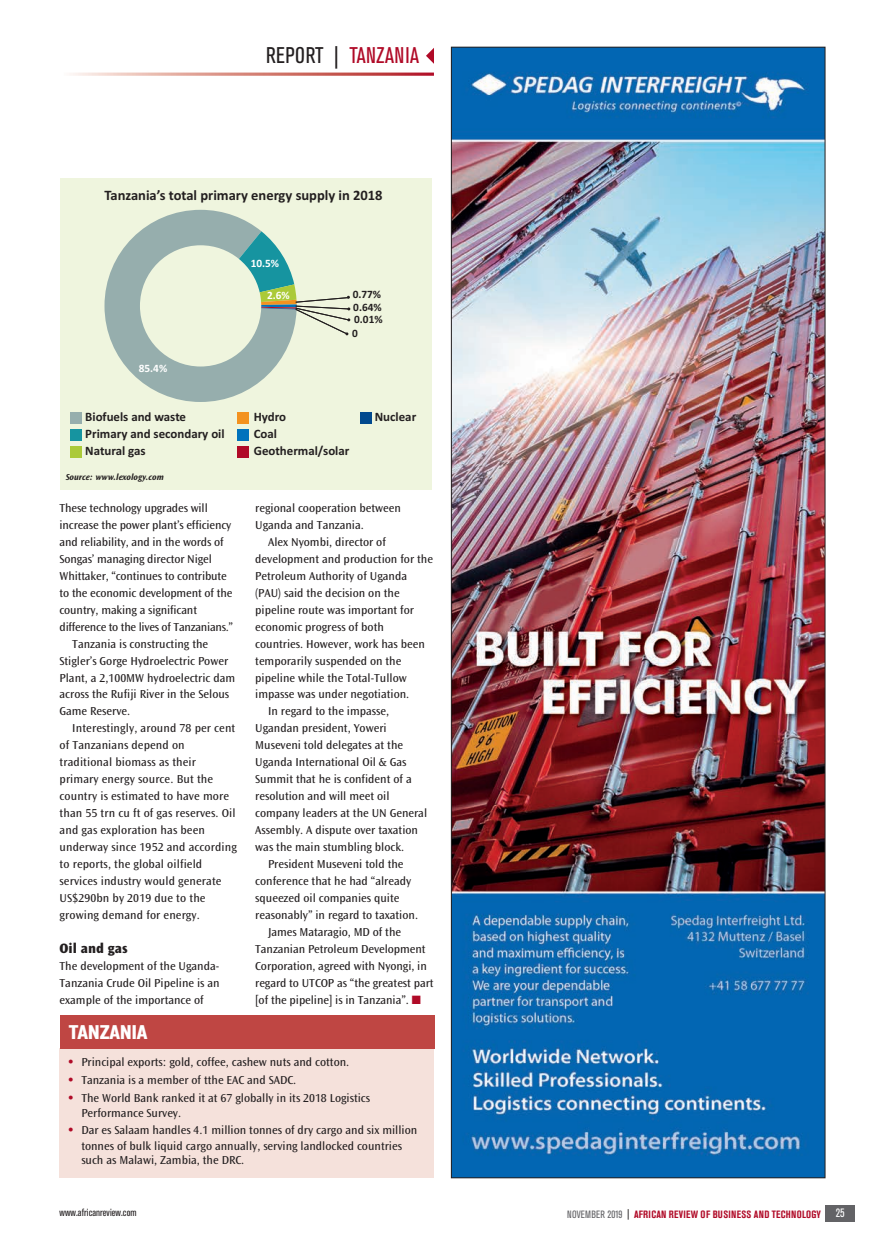
<style>
.page{position:relative;width:885px;height:1242px;background:#fff}
.page>*{position:absolute;margin:0;border:0;box-sizing:border-box;transform-origin:0 0}
.t1{font:condensed 22.5px "Akzidenz Grotesk BE";letter-spacing:.02em;color:#b00a27}
.t2{font:700 expanded 18px "Vonnes";color:#fff}
.t3{font:700 14.55px "Calibri";color:#231f20}
.t4{font:800 14.25px "Ocean Sans";color:#231f20}
.t5{font:700 12.9px/17px "Calibri";color:#231f20}
.t6{font:12px/17px "Ocean Sans";color:#231f20}
.t7{font:12px "Ocean Sans";letter-spacing:-.02em;color:#231f20}
.t8{font:700 11.25px "Calibri";color:#231f20}
.t9{font:700 11.25px "Calibri";color:#fff}
.t10{font:700 condensed 10.5px "Akzidenz Grotesk BE";letter-spacing:.03em;color:#b00a27}
.t11{font:condensed 10.5px "Akzidenz Grotesk BE";letter-spacing:.005em;color:#231f20}
.t12{font:italic 700 9px "Ocean Sans";color:#231f20}
.s1{color:#231f20}
.s2{color:#b00a27}
.s3{font-weight:800;font-size:13.5px;color:#b00a27}
.s4{font-weight:400;color:#636366}
.s5{font-weight:400;color:#231f20}
.s6{font-weight:400;font-size:12px;color:#fff}
</style>
<div class="page">
<div style="left:60px;top:179px;width:371px;height:311px;background:#eff5de"></div>
<div style="left:71px;top:412px;width:11px;height:11px;background:#96aead"></div>
<div style="left:71px;top:429px;width:11px;height:11px;background:#1694a0"></div>
<div style="left:71px;top:446px;width:11px;height:11px;background:#abca38"></div>
<div style="left:237px;top:412px;width:11px;height:11px;background:#f3921f"></div>
<div style="left:237px;top:429px;width:11px;height:11px;background:#0072bc"></div>
<div style="left:237px;top:446px;width:11px;height:11px;background:#b00a27"></div>
<div style="left:360px;top:412px;width:11px;height:11px;background:#01498e"></div>
<svg style="left:104px;top:210px;width:246px;height:192px"></svg>
<div style="left:825px;top:1205px;width:29px;height:16px;background:#636366"></div>
<svg style="left:426px;top:48px;width:8px;height:16px"></svg>
<svg style="left:70px;top:73px;width:364px;height:3px"></svg>
<div style="left:60px;top:1048px;width:374px;height:130px;background:#f5e1db"></div>
<div style="left:60px;top:1015px;width:374px;height:33px;background:#bf4643"></div>
<img style="left:453px;top:49px;width:370px;height:1127px">
<h1 class="t1" style="left:266px;top:47px;width:154px"><span class="s1">REPORT |</span> TANZANIA</h1>
<p class="t3" style="left:104px;top:190px;width:280px">Tanzania’s total primary energy supply in 2018</p>
<p class="t9" style="left:139px;top:365px;width:30px">85.4%</p>
<p class="t9" style="left:251px;top:259px;width:30px">10.5%</p>
<p class="t9" style="left:267px;top:291px;width:24px">2.6%</p>
<p class="t8" style="left:352px;top:290px;width:30px">0.77%</p>
<p class="t8" style="left:353px;top:303px;width:30px">0.64%</p>
<p class="t8" style="left:354px;top:315px;width:30px">0.01%</p>
<p class="t8" style="left:352px;top:329px;width:7px">0</p>
<p class="t5" style="left:85px;top:409px;width:102px">Biofuels and waste</p>
<p class="t5" style="left:254px;top:409px;width:97px">Hydro<br>Coal<br>Geothermal/solar</p>
<p class="t5" style="left:375px;top:409px;width:43px">Nuclear</p>
<p class="t5" style="left:85px;top:426px;width:141px">Primary and secondary oil<br>Natural gas</p>
<p class="t12" style="left:66px;top:473px;width:100px">Source: www.lexology.com</p>
<p class="t6" style="left:60px;top:500px;width:150px">These technology upgrades will</p>
<p class="t6" style="left:60px;top:517px;width:173px">increase the power plant’s efficiency</p>
<p class="t6" style="left:60px;top:534px;width:166px">and reliability, and in the words of</p>
<p class="t6" style="left:60px;top:551px;width:154px">Songas’ managing director Nigel</p>
<p class="t6" style="left:60px;top:568px;width:169px">Whittaker, “continues to contribute</p>
<p class="t6" style="left:60px;top:585px;width:174px">to the economic development of the</p>
<p class="t6" style="left:60px;top:602px;width:139px">country, making a significant</p>
<p class="t7" style="left:60px;top:622px;width:175px">difference to the lives of Tanzanians.”</p>
<p class="t6" style="left:72px;top:636px;width:137px">Tanzania is constructing the</p>
<p class="t6" style="left:60px;top:653px;width:170px">Stigler’s Gorge Hydroelectric Power</p>
<p class="t6" style="left:60px;top:670px;width:177px">Plant, a 2,100MW hydroelectric dam</p>
<p class="t6" style="left:60px;top:687px;width:171px">across the Rufiji River in the Selous</p>
<p class="t6" style="left:60px;top:704px;width:72px">Game Reserve.</p>
<p class="t6" style="left:72px;top:720px;width:164px">Interestingly, around 78 per cent</p>
<p class="t6" style="left:60px;top:737px;width:127px">of Tanzanians depend on</p>
<p class="t6" style="left:60px;top:754px;width:138px">traditional biomass as their</p>
<p class="t6" style="left:60px;top:771px;width:155px">primary energy source. But the</p>
<p class="t6" style="left:60px;top:788px;width:171px">country is estimated to have more</p>
<p class="t6" style="left:60px;top:805px;width:177px">than 55 trn cu ft of gas reserves. Oil</p>
<p class="t6" style="left:60px;top:822px;width:147px">and gas exploration has been</p>
<p class="t6" style="left:60px;top:839px;width:179px">underway since 1952 and according</p>
<p class="t6" style="left:60px;top:856px;width:144px">to reports, the global oilfield</p>
<p class="t6" style="left:60px;top:873px;width:163px">services industry would generate</p>
<p class="t6" style="left:60px;top:890px;width:147px">US$290bn by 2019 due to the</p>
<p class="t6" style="left:60px;top:907px;width:142px">growing demand for energy.</p>
<p class="t4" style="left:60px;top:942px;width:69px">Oil and gas</p>
<p class="t6" style="left:60px;top:958px;width:162px;text-align:justify">The development of the Uganda-Tanzania Crude Oil Pipeline is an example of the importance of</p>
<h2 class="t2" style="left:69px;top:1024px;width:80px">TANZANIA</h2>
<p class="t6" style="left:255px;top:500px;width:147px">regional cooperation between<br>Uganda and Tanzania.</p>
<p class="t6" style="left:268px;top:534px;width:119px">Alex Nyombi, director of</p>
<p class="t6" style="left:255px;top:551px;width:179px">development and production for the</p>
<p class="t6" style="left:255px;top:568px;width:153px">Petroleum Authority of Uganda</p>
<p class="t6" style="left:255px;top:585px;width:146px">(PAU) said the decision on the</p>
<p class="t6" style="left:255px;top:602px;width:160px">pipeline route was important for</p>
<p class="t6" style="left:255px;top:619px;width:130px">economic progress of both</p>
<p class="t6" style="left:255px;top:636px;width:171px">countries. However, work has been</p>
<p class="t6" style="left:255px;top:653px;width:148px">temporarily suspended on the</p>
<p class="t6" style="left:255px;top:670px;width:153px">pipeline while the Total-Tullow</p>
<p class="t6" style="left:255px;top:687px;width:155px">impasse was under negotiation.</p>
<p class="t6" style="left:268px;top:704px;width:123px">In regard to the impasse,</p>
<p class="t6" style="left:255px;top:720px;width:133px">Ugandan president, Yoweri</p>
<p class="t6" style="left:255px;top:737px;width:149px">Museveni told delegates at the</p>
<p class="t6" style="left:255px;top:754px;width:153px">Uganda International Oil &amp; Gas</p>
<p class="t6" style="left:255px;top:771px;width:158px">Summit that he is confident of a</p>
<p class="t6" style="left:255px;top:788px;width:136px">resolution and will meet oil</p>
<p class="t6" style="left:255px;top:805px;width:173px">company leaders at the UN General</p>
<p class="t6" style="left:255px;top:822px;width:164px">Assembly. A dispute over taxation</p>
<p class="t6" style="left:255px;top:839px;width:150px">was the main stumbling block.</p>
<p class="t6" style="left:268px;top:856px;width:137px">President Museveni told the</p>
<p class="t6" style="left:255px;top:873px;width:157px">conference that he had “already</p>
<p class="t6" style="left:255px;top:890px;width:146px">squeezed oil companies quite</p>
<p class="t6" style="left:255px;top:907px;width:164px">reasonably” in regard to taxation.</p>
<p class="t6" style="left:268px;top:924px;width:134px">James Mataragio, MD of the</p>
<p class="t6" style="left:255px;top:941px;width:172px">Tanzanian Petroleum Development</p>
<p class="t6" style="left:255px;top:958px;width:173px">Corporation, agreed with Nyongi, in</p>
<p class="t6" style="left:255px;top:975px;width:180px">regard to UTCOP as “the greatest part</p>
<p class="t6" style="left:255px;top:992px;width:167px">[of the pipeline] is in Tanzania”. <span class="s2">■</span></p>
<p class="t6" style="left:69px;top:1054px;width:282px"><span class="s3">•</span> Principal exports: gold, coffee, cashew nuts and cotton.</p>
<p class="t6" style="left:69px;top:1072px;width:229px"><span class="s3">•</span> Tanzania is a member of tthe EAC and SADC.</p>
<p class="t6" style="left:81px;top:1090px;width:290px;line-height:15.9px;text-indent:-13px"><span class="s3">•</span> The World Bank ranked it at 67 globally in its 2018 Logistics<br>Performance Survey.</p>
<p class="t6" style="left:69px;top:1122px;width:350px;line-height:15.9px;text-align:center"><span class="s3">•</span> Dar es Salaam handles 4.1 million tonnes of dry cargo and six million tonnes of bulk liquid cargo annually, serving landlocked countries</p>
<p class="t6" style="left:81px;top:1152px;width:164px">such as Malawi, Zambia, the DRC.</p>
<p class="t11" style="left:60px;top:1208px;width:78px">www.africanreview.com</p>
<p class="t10" style="left:567px;top:1210px;width:279px"><span class="s4">NOVEMBER 2019</span> <span class="s5">|</span> AFRICAN REVIEW OF BUSINESS AND TECHNOLOGY <span class="s6">25</span></p>
</div>
